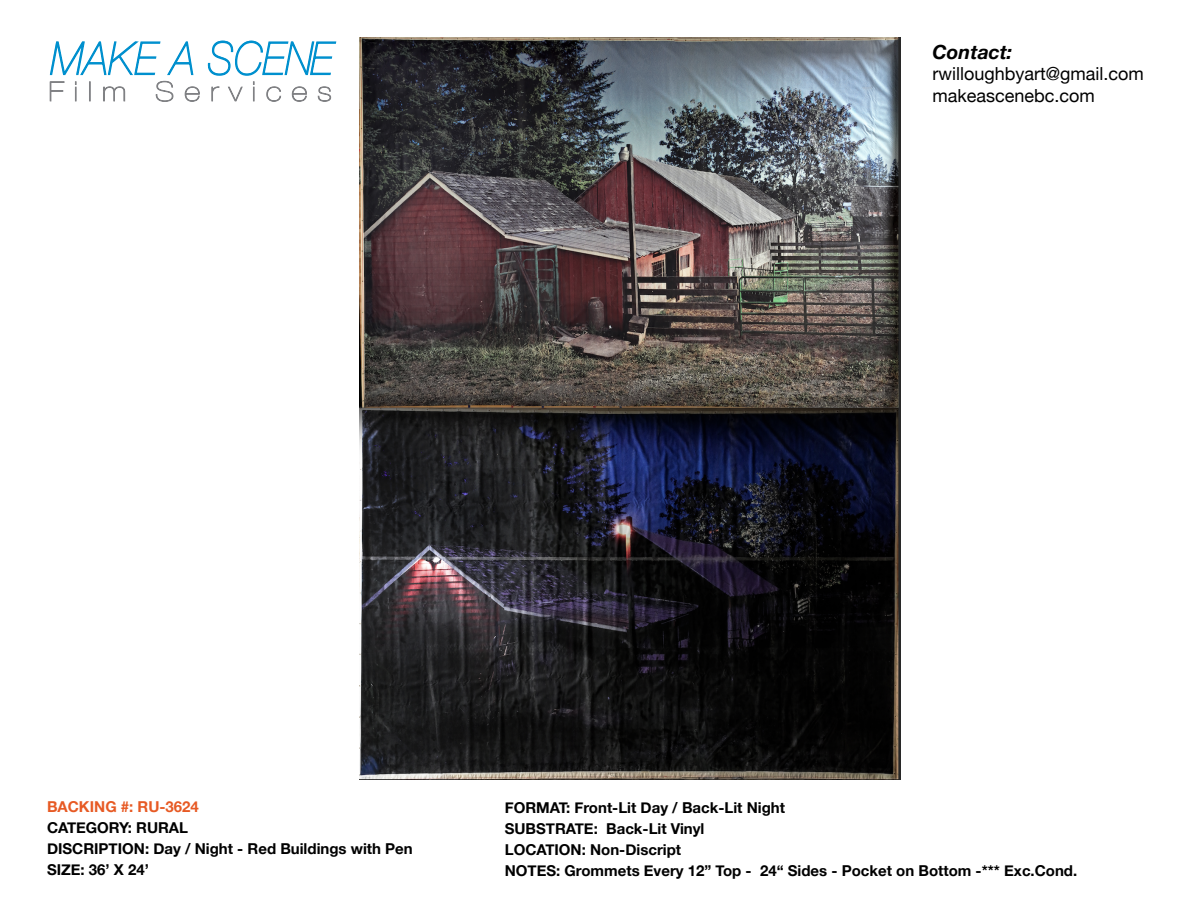
<style>
.page{position:relative;width:1188px;height:918px;background:#fff}
.page>*{position:absolute;margin:0;border:0;box-sizing:border-box;transform-origin:0 0}
.t1{font:italic 700 19.5px "Helvetica Neue";color:#000}
.t2{font:18px/21.6px "Helvetica Neue";color:#000}
.t3{font:700 15px/21px "Helvetica Neue";color:#000}
.t4{font:700 15px "Helvetica Neue";color:#e75a24}
</style>
<div class="page">
<svg style="left:49px;top:41px;width:151px;height:61px"></svg>
<svg style="left:207px;top:40px;width:130px;height:62px"></svg>
<img style="left:360px;top:37px;width:541px;height:743px">
<h1 class="t1" style="left:933px;top:36px;width:81px">Contact:</h1>
<p class="t2" style="left:933px;top:64px;width:213px">rwilloughbyart@gmail.com makeascenebc.com</p>
<p class="t4" style="left:47px;top:794px;width:153px">BACKING #: RU-3624</p>
<p class="t3" style="left:47px;top:817px;width:367px">CATEGORY: RURAL<br>DISCRIPTION: Day / Night - Red Buildings with Pen<br>SIZE: 36’ X 24’</p>
<p class="t3" style="left:505px;top:798px;width:574px">FORMAT: Front-Lit Day / Back-Lit Night<br>SUBSTRATE: Back-Lit Vinyl<br>LOCATION: Non-Discript<br>NOTES: Grommets Every 12” Top - 24“ Sides - Pocket on Bottom -*** Exc.Cond.</p>
</div>
